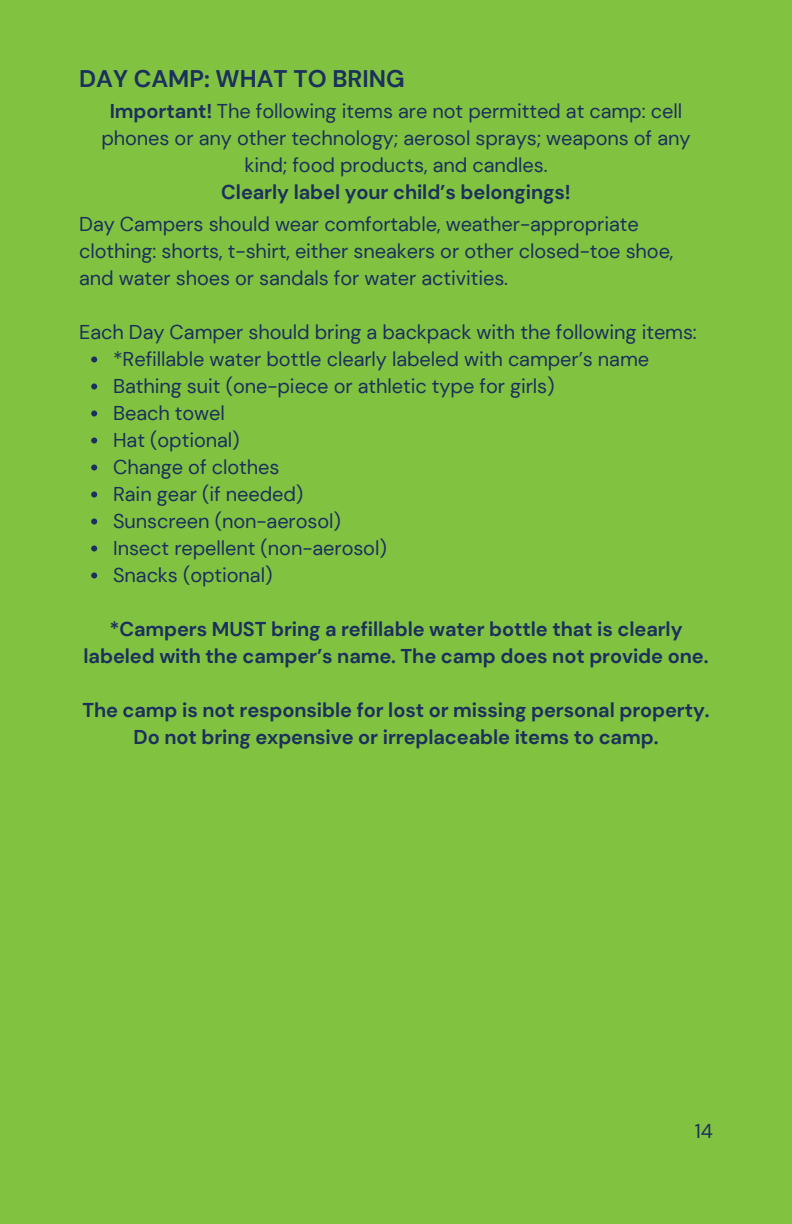
<style>
.page{position:relative;width:792px;height:1224px;background:#81c341}
.page>*{position:absolute;margin:0;border:0;box-sizing:border-box;transform-origin:0 0}
.t1{font:700 24px "DM Sans";color:#1b305d}
.t2{font:20px/27px "DM Sans";letter-spacing:-.005em;color:#1b305d}
.t3{font:700 20px/27px "DM Sans";letter-spacing:-.005em;color:#1b305d;text-align:center}
.s1{font-weight:700}
</style>
<div class="page">
<svg style="left:91px;top:357px;width:6px;height:6px"></svg>
<svg style="left:91px;top:384px;width:6px;height:6px"></svg>
<svg style="left:91px;top:411px;width:6px;height:6px"></svg>
<svg style="left:91px;top:438px;width:6px;height:6px"></svg>
<svg style="left:91px;top:465px;width:6px;height:6px"></svg>
<svg style="left:91px;top:492px;width:6px;height:6px"></svg>
<svg style="left:91px;top:519px;width:6px;height:6px"></svg>
<svg style="left:91px;top:546px;width:6px;height:6px"></svg>
<svg style="left:91px;top:573px;width:6px;height:6px"></svg>
<p class="t1" style="left:79px;top:64px;width:327px">DAY CAMP: WHAT TO BRING</p>
<p class="t2" style="left:101px;top:97px;width:591px;text-align:center"><span class="s1">Important!</span> The following items are not permitted at camp: cell phones or any other technology; aerosol sprays; weapons of any kind; food products, and candles.</p>
<p class="t3" style="left:221px;top:178px;width:351px">Clearly label your child’s belongings!</p>
<p class="t2" style="left:79px;top:210px;width:596px">Day Campers should wear comfortable, weather-appropriate clothing: shorts, t-shirt, either sneakers or other closed-toe shoe, and water shoes or sandals for water activities.</p>
<p class="t2" style="left:79px;top:318px;width:619px">Each Day Camper should bring a backpack with the following items:</p>
<p class="t2" style="left:113px;top:345px;width:537px">*Refillable water bottle clearly labeled with camper’s name</p>
<p class="t2" style="left:113px;top:372px;width:443px">Bathing suit (one-piece or athletic type for girls)</p>
<p class="t2" style="left:113px;top:399px;width:113px">Beach towel</p>
<p class="t2" style="left:113px;top:426px;width:128px">Hat (optional)</p>
<p class="t2" style="left:113px;top:453px;width:168px">Change of clothes</p>
<p class="t2" style="left:113px;top:480px;width:192px">Rain gear (if needed)</p>
<p class="t2" style="left:113px;top:507px;width:229px">Sunscreen (non-aerosol)</p>
<p class="t2" style="left:113px;top:534px;width:275px">Insect repellent (non-aerosol)</p>
<p class="t2" style="left:113px;top:561px;width:161px">Snacks (optional)</p>
<p class="t3" style="left:84px;top:615px;width:626px">*Campers MUST bring a refillable water bottle that is clearly labeled with the camper’s name. The camp does not provide one.</p>
<p class="t3" style="left:82px;top:696px;width:629px">The camp is not responsible for lost or missing personal property.</p>
<p class="t3" style="left:134px;top:723px;width:526px">Do not bring expensive or irreplaceable items to camp.</p>
<p class="t2" style="left:695px;top:1117px;width:20px">14</p>
</div>
